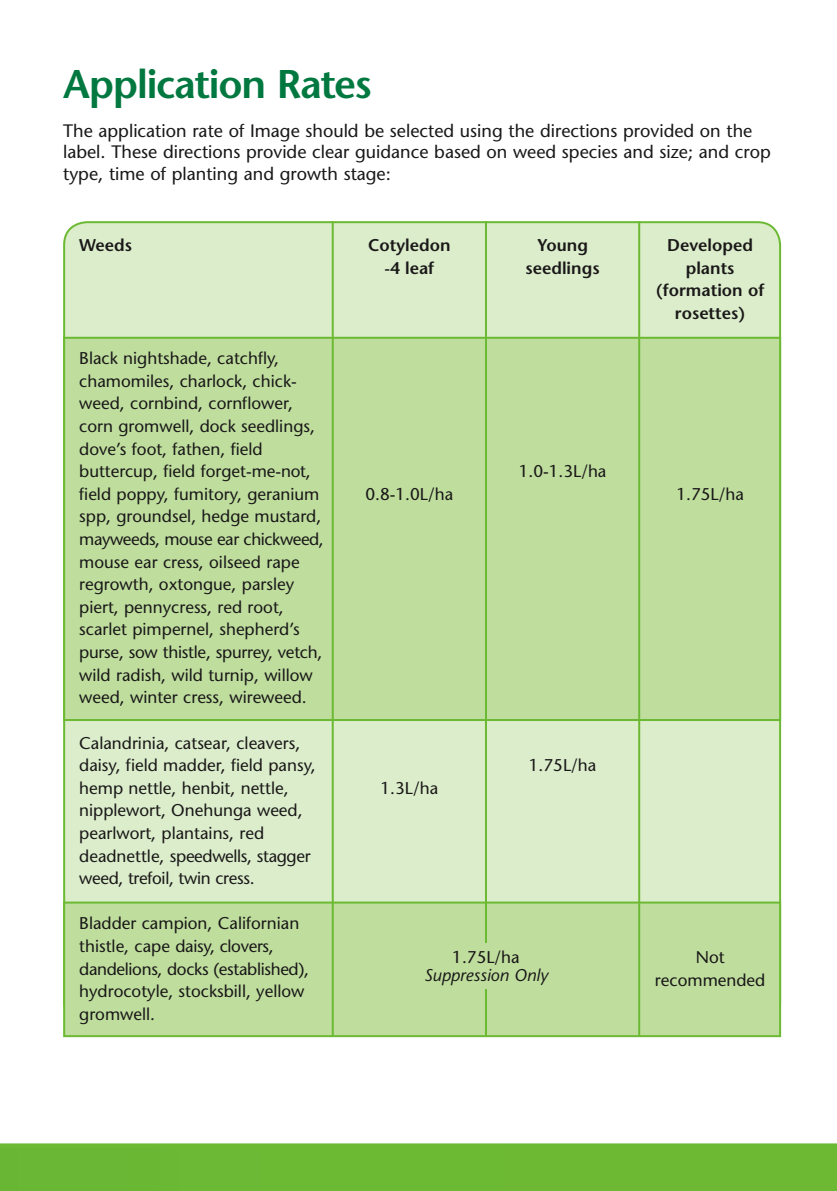
<style>
.page{position:relative;width:837px;height:1191px;background:#fff}
.page>*{position:absolute;margin:0;border:0;box-sizing:border-box;transform-origin:0 0}
.Sub_headers{font:600 40px "Stone Sans";letter-spacing:-.03em;color:#007840}
.Body_copy{font:18px/21.6px "Stone Sans";color:#1a1818}
.STEPS{font:17px/22.6px "Stone Sans";color:#1a1818}
.STEPS-2{font:600 17px/22.6px "Stone Sans";color:#1a1818;text-align:center}
.STEPS-3{font:italic 17px/18px "Stone Sans";color:#1a1818;text-align:center}
.s1{font-style:normal}
</style>
<div class="page">
<svg style="left:0;top:1143px;width:836px;height:5px;background:#78be43"></svg>
<div style="left:0;top:1148px;width:836px;height:43px;background:#6cb934"></div>
<div style="left:63px;top:221px;width:718px;height:804px;background:#dbedcb"></div>
<div style="left:64px;top:338px;width:715px;height:382px;background:#bfde9e"></div>
<div style="left:63px;top:337px;width:717px;height:384px;border:2px solid #6cb933"></div>
<div style="left:64px;top:902px;width:715px;height:134px;background:#bfde9e"></div>
<div style="left:63px;top:901px;width:717px;height:136px;border:2px solid #6cb933"></div>
<hr style="left:484px;top:221px;width:2px;height:815px;background:#6cb933">
<div style="left:332px;top:943px;width:307px;height:45px;background:#bfde9e"></div>
<hr style="left:331px;top:221px;width:2px;height:815px;background:#6cb933">
<hr style="left:638px;top:221px;width:2px;height:815px;background:#6cb933">
<p class="Sub_headers" style="left:63px;top:60px;width:310px">Application Rates</p>
<p class="Body_copy" style="left:63px;top:120px;width:708px">The application rate of Image should be selected using the directions provided on the label. These directions provide clear guidance based on weed species and size; and crop type, time of planting and growth stage:</p>
<p class="STEPS-2" style="left:79px;top:234px;width:54px">Weeds</p>
<p class="STEPS" style="left:79px;top:347px;width:246px">Black nightshade, catchfly, chamomiles, charlock, chick&shy;weed, cornbind, cornflower, corn gromwell, dock seedlings, dove’s foot, fathen, field buttercup, field forget-me-not, field poppy, fumitory, geranium spp, groundsel, hedge mustard, mayweeds, mouse ear chickweed, mouse ear cress, oilseed rape regrowth, oxtongue, parsley piert, pennycress, red root, scarlet pimpernel, shepherd’s purse, sow thistle, spurrey, vetch, wild radish, wild turnip, willow weed, winter cress, wireweed.</p>
<p class="STEPS" style="left:79px;top:731px;width:238px">Calandrinia, catsear, cleavers, daisy, field madder, field pansy, hemp nettle, henbit, nettle, nipplewort, Onehunga weed, pearlwort, plantains, red deadnettle, speedwells, stagger weed, trefoil, twin cress.</p>
<p class="STEPS" style="left:79px;top:912px;width:231px">Bladder campion, Californian thistle, cape daisy, clovers, dandelions, docks (established), hydrocotyle, stocksbill, yellow gromwell.</p>
<p class="STEPS-2" style="left:368px;top:234px;width:84px">Cotyledon -4 leaf</p>
<p class="STEPS-2" style="left:525px;top:234px;width:75px">Young seedlings</p>
<p class="STEPS" style="left:365px;top:482px;width:89px">0.8-1.0L/ha</p>
<p class="STEPS" style="left:518px;top:460px;width:89px">1.0-1.3L/ha</p>
<p class="STEPS" style="left:380px;top:776px;width:59px">1.3L/ha</p>
<p class="STEPS" style="left:528px;top:754px;width:69px">1.75L/ha</p>
<p class="STEPS-3" style="left:424px;top:948px;width:125px"><span class="s1">1.75L/ha<br></span>Suppression Only</p>
<p class="STEPS-2" style="left:655px;top:234px;width:110px">Developed plants (formation of rosettes)</p>
<p class="STEPS" style="left:676px;top:482px;width:69px">1.75L/ha</p>
<p class="STEPS" style="left:654px;top:946px;width:112px;text-align:center">Not recommended</p>
</div>
